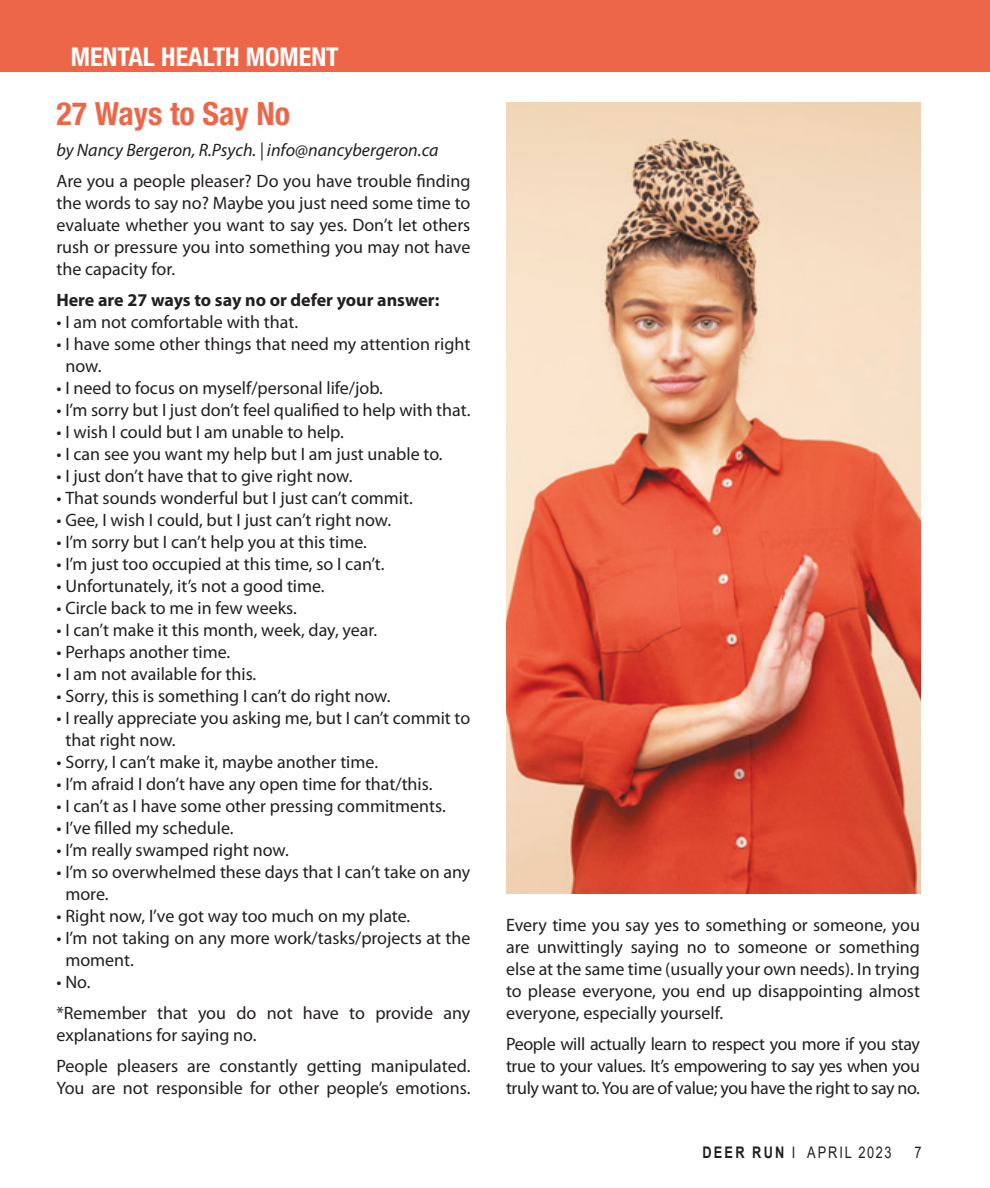
<style>
.page{position:relative;width:990px;height:1188px;background:#fff}
.page>*{position:absolute;margin:0;border:0;box-sizing:border-box;transform-origin:0 0}
.In_Around_title{font:700 condensed 32px "Helvetica Neue LT Std";color:#ee6648}
.t1{font:700 condensed 26px "Helvetica Neue LT Std";color:#fff}
.Body_text{font:18px/22px "Myriad Pro";color:#231f20}
.Body_text-2{font:italic 18px "Myriad Pro";color:#231f20}
.Subhead{font:700 18px "Myriad Pro";color:#231f20}
.t2{font:16px "Arial";letter-spacing:.155em;color:#231f20;scale:.8 1}
.s1{font-weight:700}
</style>
<div class="page">
<div style="left:0;top:0;width:990px;height:72px;background:#ee6648"></div>
<img style="left:506px;top:103px;width:414px;height:791px">
<p class="t1" style="left:71px;top:41px;width:270px">MENTAL HEALTH MOMENT</p>
<p class="In_Around_title" style="left:56px;top:95px;width:235px">27 Ways to Say No</p>
<p class="Body_text-2" style="left:56px;top:139px;width:384px">by Nancy Bergeron, R.Psych. | info@nancybergeron.ca</p>
<p class="Body_text" style="left:56px;top:170px;width:416px;text-align:justify">Are you a people pleaser? Do you have trouble finding the words to say no? Maybe you just need some time to evaluate whether you want to say yes. Don’t let others rush or pressure you into something you may not have the capacity for.</p>
<p class="Subhead" style="left:56px;top:289px;width:385px">Here are 27 ways to say no or defer your answer:</p>
<p class="Body_text" style="left:56px;top:311px;width:243px">• I am not comfortable with that.</p>
<p class="Body_text" style="left:65px;top:333px;width:406px;text-indent:-9px">• I have some other things that need my attention right now.</p>
<p class="Body_text" style="left:56px;top:377px;width:328px">• I need to focus on myself/personal life/job.</p>
<p class="Body_text" style="left:56px;top:399px;width:416px">• I’m sorry but I just don’t feel qualified to help with that.</p>
<p class="Body_text" style="left:56px;top:421px;width:289px">• I wish I could but I am unable to help.</p>
<p class="Body_text" style="left:56px;top:443px;width:388px">• I can see you want my help but I am just unable to.</p>
<p class="Body_text" style="left:56px;top:465px;width:298px">• I just don’t have that to give right now.</p>
<p class="Body_text" style="left:56px;top:487px;width:358px">• That sounds wonderful but I just can’t commit.</p>
<p class="Body_text" style="left:56px;top:509px;width:336px">• Gee, I wish I could, but I just can’t right now.</p>
<p class="Body_text" style="left:56px;top:531px;width:312px">• I’m sorry but I can’t help you at this time.</p>
<p class="Body_text" style="left:56px;top:553px;width:330px">• I’m just too occupied at this time, so I can’t.</p>
<p class="Body_text" style="left:56px;top:575px;width:270px">• Unfortunately, it’s not a good time.</p>
<p class="Body_text" style="left:56px;top:597px;width:242px">• Circle back to me in few weeks.</p>
<p class="Body_text" style="left:56px;top:619px;width:322px">• I can’t make it this month, week, day, year.</p>
<p class="Body_text" style="left:56px;top:641px;width:175px">• Perhaps another time.</p>
<p class="Body_text" style="left:56px;top:663px;width:201px">• I am not available for this.</p>
<p class="Body_text" style="left:56px;top:685px;width:336px">• Sorry, this is something I can’t do right now.</p>
<p class="Body_text" style="left:65px;top:707px;width:406px;text-indent:-9px">• I really appreciate you asking me, but I can’t commit to that right now.</p>
<p class="Body_text" style="left:56px;top:751px;width:323px">• Sorry, I can’t make it, maybe another time.</p>
<p class="Body_text" style="left:56px;top:773px;width:378px">• I’m afraid I don’t have any open time for that/this.</p>
<p class="Body_text" style="left:56px;top:795px;width:391px">• I can’t as I have some other pressing commitments.</p>
<p class="Body_text" style="left:56px;top:817px;width:179px">• I’ve filled my schedule.</p>
<p class="Body_text" style="left:56px;top:839px;width:234px">• I’m really swamped right now.</p>
<p class="Body_text" style="left:65px;top:861px;width:407px;text-indent:-9px">• I’m so overwhelmed these days that I can’t take on any more.</p>
<p class="Body_text" style="left:56px;top:905px;width:355px">• Right now, I’ve got way too much on my plate.</p>
<p class="Body_text" style="left:65px;top:927px;width:406px;text-indent:-9px">• I’m not taking on any more work/tasks/projects at the moment.</p>
<p class="Body_text" style="left:56px;top:971px;width:36px">• No.</p>
<p class="Body_text" style="left:56px;top:1002px;width:415px">*Remember that you do not have to provide any explanations for saying no.</p>
<p class="Body_text" style="left:56px;top:1055px;width:416px">People pleasers are constantly getting manipulated.<br>You are not responsible for other people’s emotions.</p>
<p class="Body_text" style="left:506px;top:914px;width:416px;text-align:justify">Every time you say yes to something or someone, you are unwittingly saying no to someone or something else at the same time (usually your own needs). In trying to please everyone, you end up disappointing almost everyone, especially yourself.</p>
<p class="Body_text" style="left:506px;top:1033px;width:416px;text-align:justify">People will actually learn to respect you more if you stay true to your values. It’s empowering to say yes when you truly want to. You are of value; you have the right to say no.</p>
<p class="t2" style="left:702px;top:1141px;width:238px"><span class="s1">DEER RUN</span> I APRIL 2023</p>
<p class="t2" style="left:914px;top:1141px;width:10px">7</p>
</div>
